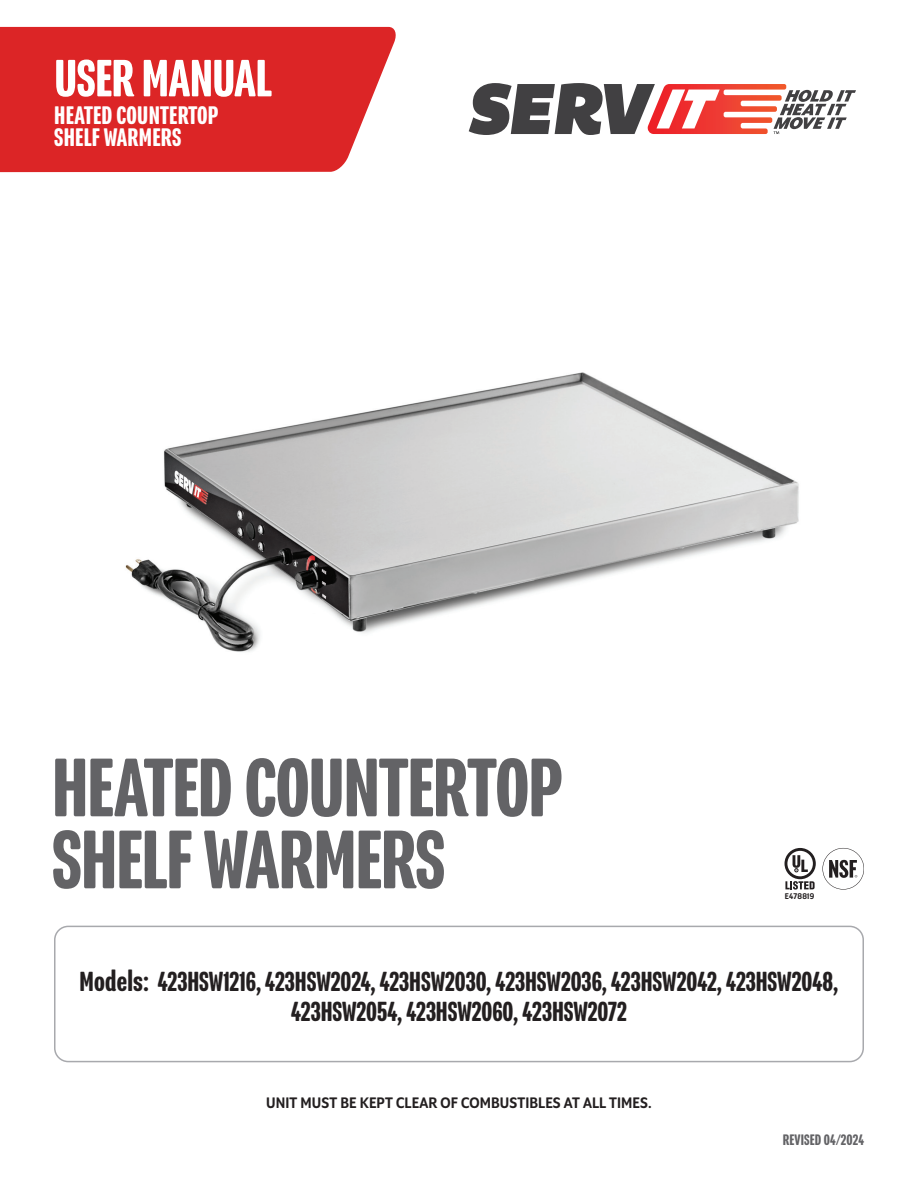
<style>
.page{position:relative;width:918px;height:1188px;background:#fff}
.page>*{position:absolute;margin:0;border:0;box-sizing:border-box;transform-origin:0 0}
.t1{font:500 90px/72px "Program Nar OT";letter-spacing:-.015em;color:#636366}
.t2{font:500 57px "Program Nar OT";letter-spacing:-.01em;color:#fff}
.t3{font:500 30px/30px "Program Nar OT";color:#231f20;text-align:center}
.t4{font:500 27.6px/22.4px "Program Nar OT";letter-spacing:.01em;color:#fff}
.t5{font:500 16.5px "Program OT";letter-spacing:.005em;color:#231f20}
.t6{font:500 16.5px "Program Nar OT";letter-spacing:.01em;color:#636366}
.t7{font:500 9px "Program OT";letter-spacing:.025em;color:#231f20}
</style>
<div class="page">
<div style="left:0;top:27px;width:396px;height:145px;background:#dc2526"></div>
<svg style="left:469px;top:83px;width:387px;height:52px"></svg>
<img style="left:125px;top:372px;width:674px;height:280px">
<svg style="left:822px;top:848px;width:42px;height:42px"></svg>
<svg style="left:785px;top:881px;width:30px;height:9px"></svg>
<svg style="left:785px;top:848px;width:31px;height:31px"></svg>
<svg style="left:787px;top:851px;width:26px;height:25px"></svg>
<svg style="left:793px;top:855px;width:15px;height:17px"></svg>
<div style="left:54px;top:926px;width:810px;height:136px;border:2px solid #a8a9ad;border-radius:14px"></div>
<p class="t2" style="left:54px;top:47px;width:219px">USER MANUAL</p>
<p class="t4" style="left:54px;top:104px;width:165px">HEATED COUNTERTOP<br>SHELF WARMERS</p>
<p class="t1" style="left:52px;top:751px;width:512px">HEATED COUNTERTOP<br>SHELF WARMERS</p>
<p class="t7" style="left:785px;top:891px;width:31px">E478819</p>
<p class="t3" style="left:80px;top:966px;width:760px">Models: 423HSW1216, 423HSW2024, 423HSW2030, 423HSW2036, 423HSW2042, 423HSW2048,<br>423HSW2054, 423HSW2060, 423HSW2072</p>
<p class="t5" style="left:266px;top:1093px;width:387px">UNIT MUST BE KEPT CLEAR OF COMBUSTIBLES AT ALL TIMES.</p>
<p class="t6" style="left:783px;top:1131px;width:83px">REVISED 04/2024</p>
</div>
